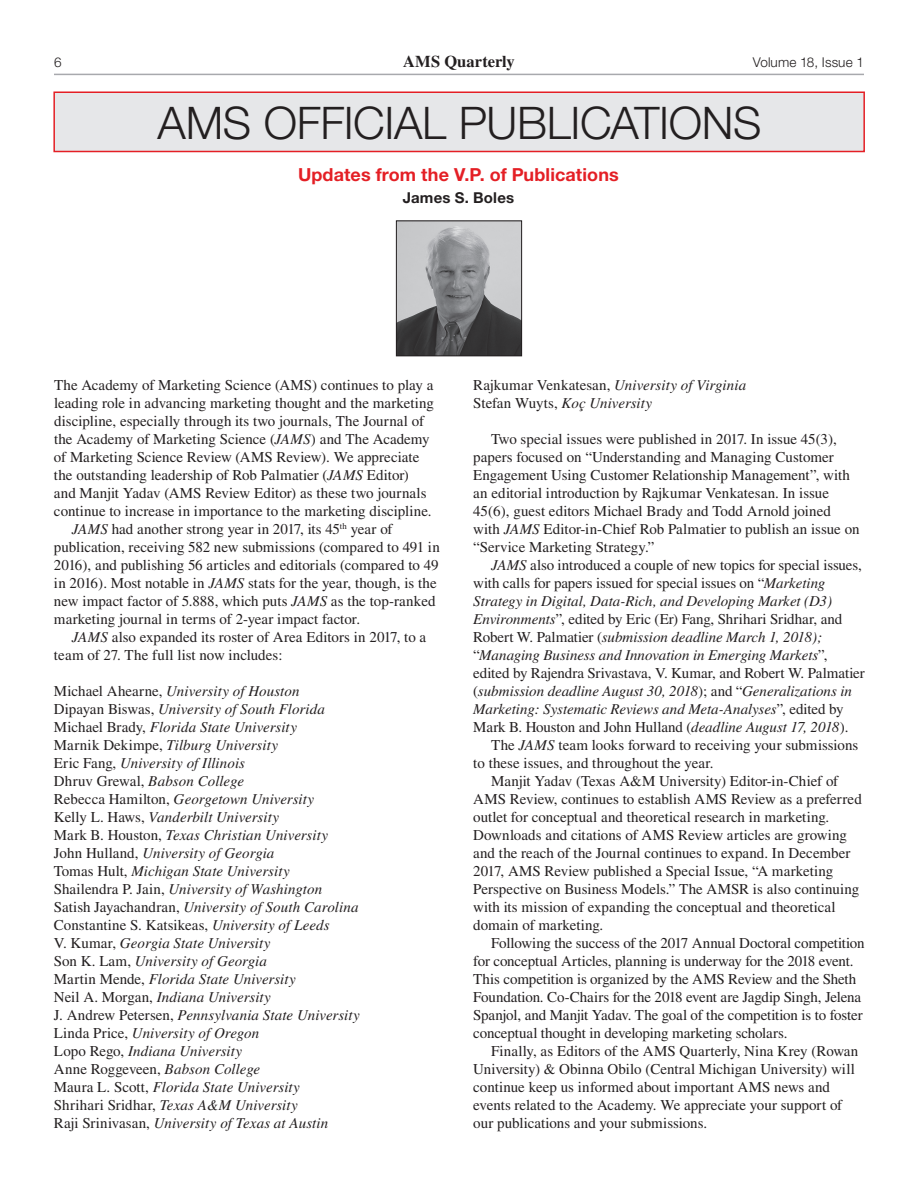
<style>
.page{position:relative;width:918px;height:1188px;background:#fff}
.page>*{position:absolute;margin:0;border:0;box-sizing:border-box;transform-origin:0 0}
.t1{font:300 45px "Helvetica Neue";letter-spacing:-.01em;color:#231f20}
.t2{font:700 18px "Helvetica Neue";letter-spacing:.005em;color:#e41f25}
.t3{font:700 16.5px "Times";letter-spacing:.005em;color:#231f20}
.t4{font:15px/18px "Times";color:#231f20}
.t5{font:italic 15px/18px "Times";color:#231f20}
.t6{font:700 15px "Helvetica Neue";letter-spacing:.01em;color:#231f20}
.t7{font:300 13.5px "Helvetica Neue";letter-spacing:.01em;color:#231f20}
.s1{font-style:italic}
.s2{font-style:normal}
</style>
<div class="page">
<hr style="left:54px;top:74px;width:810px;height:1px;background:#a8a9ad">
<div style="left:53px;top:92px;width:812px;height:60px;background:#e6e7e9;border:2px solid #e41f25"></div>
<img style="left:398px;top:222px;width:122px;height:132px">
<div style="left:396px;top:220px;width:126px;height:136px;border:1px solid #231f20"></div>
<p class="t7" style="left:54px;top:54px;width:9px">6</p>
<p class="t3" style="left:403px;top:51px;width:113px">AMS Quarterly</p>
<p class="t7" style="left:753px;top:54px;width:113px">Volume 18, Issue 1</p>
<h1 class="t1" style="left:158px;top:95px;width:606px">AMS OFFICIAL PUBLICATIONS</h1>
<p class="t2" style="left:298px;top:163px;width:322px">Updates from the V.P. of Publications</p>
<p class="t6" style="left:403px;top:188px;width:113px">James S. Boles</p>
<p class="t4" style="left:54px;top:376px;width:381px">The Academy of Marketing Science (AMS) continues to play a</p>
<p class="t4" style="left:54px;top:394px;width:382px">leading role in advancing marketing thought and the marketing</p>
<p class="t4" style="left:54px;top:412px;width:372px">discipline, especially through its two journals, The Journal of</p>
<p class="t4" style="left:54px;top:430px;width:377px">the Academy of Marketing Science (<span class="s1">JAMS</span>) and The Academy</p>
<p class="t4" style="left:54px;top:448px;width:367px">of Marketing Science Review (AMS Review). We appreciate</p>
<p class="t4" style="left:54px;top:466px;width:356px">the outstanding leadership of Rob Palmatier (<span class="s1">JAMS</span> Editor)</p>
<p class="t4" style="left:54px;top:484px;width:374px">and Manjit Yadav (AMS Review Editor) as these two journals</p>
<p class="t4" style="left:54px;top:502px;width:379px">continue to increase in importance to the marketing discipline.</p>
<p class="t4" style="left:72px;top:520px;width:322px"><span class="s1">JAMS</span> had another strong year in 2017, its 45<sup>th</sup> year of</p>
<p class="t4" style="left:54px;top:538px;width:387px">publication, receiving 582 new submissions (compared to 491 in</p>
<p class="t4" style="left:54px;top:556px;width:386px">2016), and publishing 56 articles and editorials (compared to 49</p>
<p class="t4" style="left:54px;top:574px;width:384px">in 2016). Most notable in <span class="s1">JAMS</span> stats for the year, though, is the</p>
<p class="t4" style="left:54px;top:592px;width:383px">new impact factor of 5.888, which puts <span class="s1">JAMS</span> as the top-ranked</p>
<p class="t4" style="left:54px;top:610px;width:308px">marketing journal in terms of 2-year impact factor.</p>
<p class="t4" style="left:72px;top:628px;width:356px"><span class="s1">JAMS</span> also expanded its roster of Area Editors in 2017, to a</p>
<p class="t4" style="left:54px;top:646px;width:230px">team of 27. The full list now includes:</p>
<p class="t5" style="left:54px;top:682px;width:307px"><span class="s2">Michael Ahearne,</span> University of Houston<br><span class="s2">Dipayan Biswas,</span> University of South Florida <span class="s2">Michael Brady,</span> Florida State University<br><span class="s2">Marnik Dekimpe,</span> Tilburg University<br><span class="s2">Eric Fang,</span> University of Illinois<br><span class="s2">Dhruv Grewal,</span> Babson College<br><span class="s2">Rebecca Hamilton,</span> Georgetown University<br><span class="s2">Kelly L. Haws,</span> Vanderbilt University<br><span class="s2">Mark B. Houston,</span> Texas Christian University <span class="s2">John Hulland,</span> University of Georgia<br><span class="s2">Tomas Hult,</span> Michigan State University<br><span class="s2">Shailendra P. Jain,</span> University of Washington <span class="s2">Satish Jayachandran,</span> University of South Carolina <span class="s2">Constantine S. Katsikeas,</span> University of Leeds<br><span class="s2">V. Kumar,</span> Georgia State University<br><span class="s2">Son K. Lam,</span> University of Georgia<br><span class="s2">Martin Mende,</span> Florida State University<br><span class="s2">Neil A. Morgan,</span> Indiana University<br><span class="s2">J. Andrew Petersen,</span> Pennsylvania State University <span class="s2">Linda Price,</span> University of Oregon<br><span class="s2">Lopo Rego,</span> Indiana University<br><span class="s2">Anne Roggeveen,</span> Babson College<br><span class="s2">Maura L. Scott,</span> Florida State University<br><span class="s2">Shrihari Sridhar,</span> Texas A&amp;M University<br><span class="s2">Raji Srinivasan,</span> University of Texas at Austin</p>
<p class="t5" style="left:473px;top:376px;width:275px"><span class="s2">Rajkumar Venkatesan,</span> University of Virginia<br><span class="s2">Stefan Wuyts,</span> Koç University</p>
<p class="t4" style="left:473px;top:430px;width:388px;text-indent:18px">Two special issues were published in 2017. In issue 45(3), papers focused on “Understanding and Managing Customer Engagement Using Customer Relationship Management”, with an editorial introduction by Rajkumar Venkatesan. In issue 45(6), guest editors Michael Brady and Todd Arnold joined with <span class="s1">JAMS</span> Editor-in-Chief Rob Palmatier to publish an issue on “Service Marketing Strategy.”</p>
<p class="t5" style="left:473px;top:556px;width:393px;text-indent:18px">JAMS <span class="s2">also introduced a couple of new topics for special issues, with calls for papers issued for special issues on “</span>Marketing Strategy in Digital, Data-Rich, and Developing Market (D3)<br>Environments<span class="s2">”, edited by Eric (Er) Fang, Shrihari Sridhar, and Robert W. Palmatier (</span>submission deadline March 1, 2018); <span class="s2">“</span>Managing Business and Innovation in Emerging Markets<span class="s2">”, edited by Rajendra Srivastava, V. Kumar, and Robert W. Palmatier (</span>submission deadline August 30, 2018<span class="s2">); and “</span>Generalizations in Marketing: Systematic Reviews and Meta-Analyses<span class="s2">”, edited by Mark B. Houston and John Hulland (</span>deadline August 17, 2018<span class="s2">).</span></p>
<p class="t4" style="left:473px;top:736px;width:387px;text-indent:18px">The <span class="s1">JAMS</span> team looks forward to receiving your submissions to these issues, and throughout the year.</p>
<p class="t4" style="left:473px;top:772px;width:390px;text-indent:18px">Manjit Yadav (Texas A&amp;M University) Editor-in-Chief of AMS Review, continues to establish AMS Review as a preferred outlet for conceptual and theoretical research in marketing.<br>Downloads and citations of AMS Review articles are growing and the reach of the Journal continues to expand. In December 2017, AMS Review published a Special Issue, “A marketing Perspective on Business Models.” The AMSR is also continuing with its mission of expanding the conceptual and theoretical domain of marketing.</p>
<p class="t4" style="left:473px;top:934px;width:393px;text-indent:18px">Following the success of the 2017 Annual Doctoral competition for conceptual Articles, planning is underway for the 2018 event.<br>This competition is organized by the AMS Review and the Sheth Foundation. Co-Chairs for the 2018 event are Jagdip Singh, Jelena Spanjol, and Manjit Yadav. The goal of the competition is to foster conceptual thought in developing marketing scholars.</p>
<p class="t4" style="left:473px;top:1042px;width:387px;text-indent:18px">Finally, as Editors of the AMS Quarterly, Nina Krey (Rowan University) &amp; Obinna Obilo (Central Michigan University) will continue keep us informed about important AMS news and events related to the Academy. We appreciate your support of our publications and your submissions.</p>
</div>
